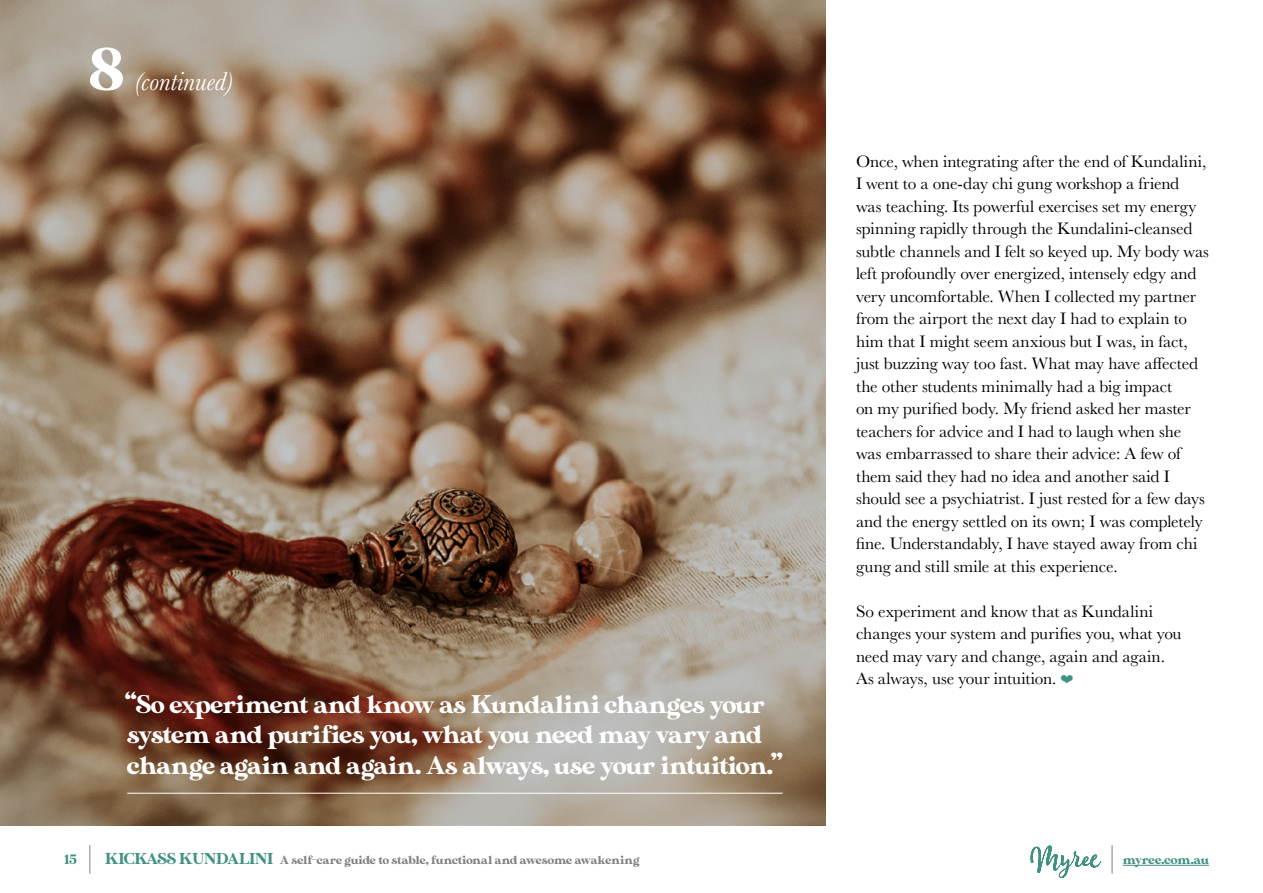
<style>
.page{position:relative;width:1263px;height:893px;background:#fff}
.page>*{position:absolute;margin:0;border:0;box-sizing:border-box;transform-origin:0 0}
.t1{font:60px "MADE Sunflower";color:#fff}
.t2{font:italic 27px "Baskerville";color:#fff}
.t3{font:25.5px/30.6px "MADE Sunflower";letter-spacing:-.02em;color:#fff}
.t4{font:17.25px/22.5px "Baskerville";letter-spacing:-.005em;color:#000}
.t5{font:13.5px "MADE Sunflower";color:#419183}
.t6{font:12.75px "MADE Sunflower";letter-spacing:-.005em;color:#419183}
.t7{font:12px "MADE Sunflower";letter-spacing:-.005em;color:#808080}
.s1{color:#419183}
.s2{font-size:15.75px;color:#419183}
</style>
<div class="page">
<hr style="left:1123px;top:865px;width:86px;height:1px;background:#419183">
<svg style="left:90px;top:845px;width:1px;height:29px"></svg>
<svg style="left:1112px;top:845px;width:1px;height:29px"></svg>
<svg style="left:1030px;top:845px;width:71px;height:33px"></svg>
<img style="left:0;top:0;width:826px;height:825px">
<hr style="left:127px;top:793px;width:656px;height:1px;background:#fff">
<h1 class="t1" style="left:90px;top:36px;width:34px">8</h1>
<h2 class="t2" style="left:134px;top:63px;width:101px">(continued)</h2>
<h3 class="t3" style="left:125px;top:691px;width:660px">“So experiment and know as Kundalini changes your system and purifies you, what you need may vary and change again and again. As always, use your intuition.”</h3>
<p class="t4" style="left:856px;top:150px;width:354px">Once, when integrating after the end of Kundalini, I went to a one-day chi gung workshop a friend was teaching. Its powerful exercises set my energy spinning rapidly through the Kundalini-cleansed subtle channels and I felt so keyed up. My body was left profoundly over energized, intensely edgy and very uncomfortable. When I collected my partner from the airport the next day I had to explain to him that I might seem anxious but I was, in fact, just buzzing way too fast. What may have affected the other students minimally had a big impact<br>on my purified body. My friend asked her master teachers for advice and I had to laugh when she was embarrassed to share their advice: A few of them said they had no idea and another said I should see a psychiatrist. I just rested for a few days and the energy settled on its own; I was completely fine. Understandably, I have stayed away from chi gung and still smile at this experience.</p>
<p class="t4" style="left:856px;top:600px;width:327px">So experiment and know that as Kundalini changes your system and purifies you, what you need may vary and change, again and again.<br>As always, use your intuition. <span class="s1">❤</span></p>
<p class="t7" style="left:105px;top:853px;width:536px"><span class="s2">KICKASS KUNDALINI</span> A self-care guide to stable, functional and awesome awakening</p>
<p class="t5" style="left:65px;top:852px;width:13px">15</p>
<p class="t6" style="left:1123px;top:852px;width:88px">myree.com.au</p>
</div>
